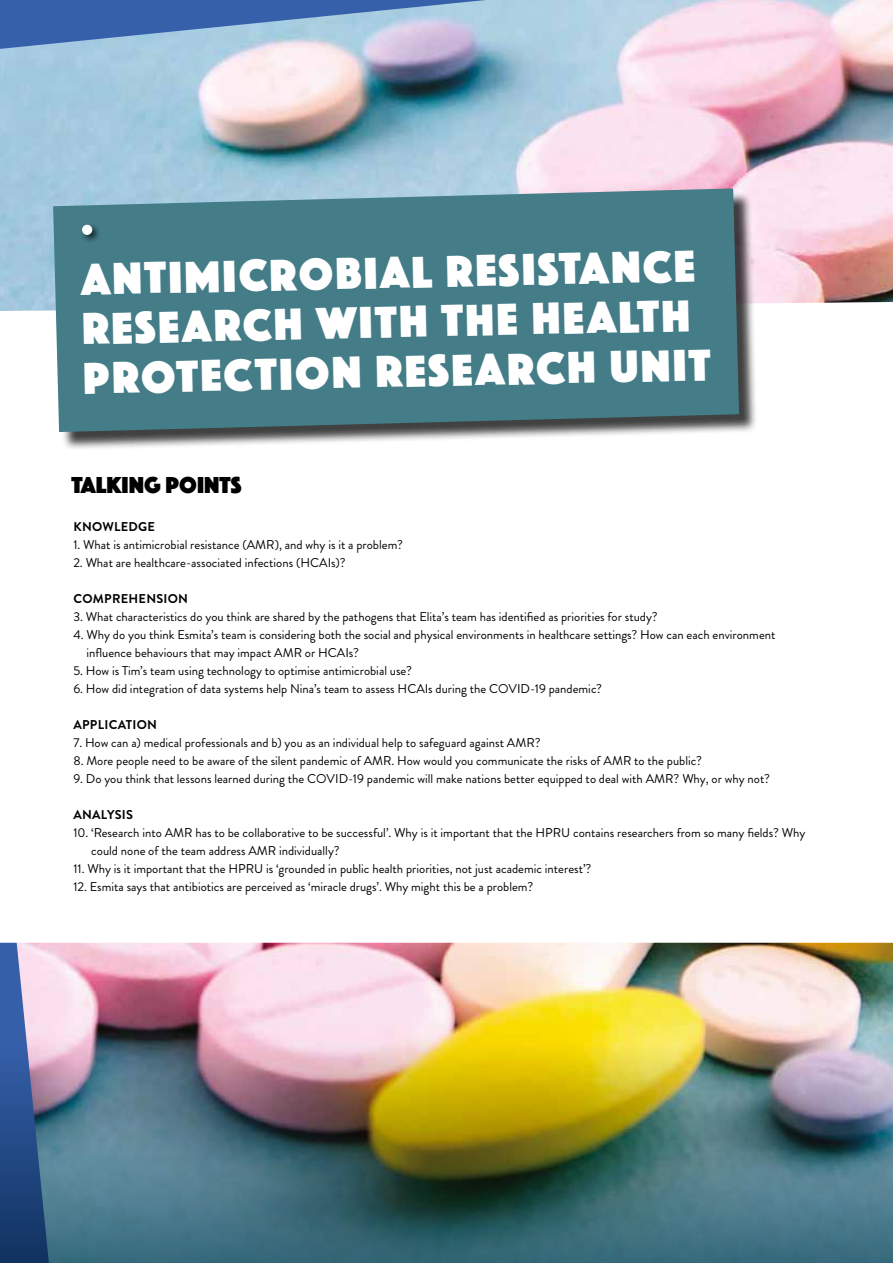
<style>
.page{position:relative;width:893px;height:1263px;background:#fff}
.page>*{position:absolute;margin:0;border:0;box-sizing:border-box;transform-origin:0 0}
.t1{font:46.5px/49.5px "Phosphate Solid";color:#fff}
.t2{font:24px "Phosphate Solid";color:#000}
.t3{font:12.75px/18px "Brandon Grotesque";color:#000}
.t4{font:700 12.75px "Brandon Grotesque";letter-spacing:.02em;color:#000}
</style>
<div class="page">
<img style="left:0;top:0;width:893px;height:302px">
<img style="left:0;top:943px;width:893px;height:320px">
<svg style="left:0;top:0;width:486px;height:49px;background:#7696c6"></svg>
<div style="left:55px;top:191px;width:702px;height:259px;background:#000;opacity:.75"></div>
<svg style="left:53px;top:188px;width:686px;height:244px;background:#497f8a"></svg>
<div style="left:79px;top:222px;width:22px;height:22px;background:#000;opacity:.75"></div>
<div style="left:82px;top:225px;width:10px;height:10px;background:#fff;border-radius:50%"></div>
<h1 class="t1" style="left:81px;top:251px;width:629px;rotate:-1deg">ANTIMICROBIAL RESISTANCE<br>RESEARCH WITH THE HEALTH<br>PROTECTION RESEARCH UNIT</h1>
<h2 class="t2" style="left:71px;top:468px;width:172px">TALKING POINTS</h2>
<p class="t4" style="left:73px;top:518px;width:83px">KNOWLEDGE</p>
<p class="t3" style="left:73px;top:536px;width:331px">1. What is antimicrobial resistance (AMR), and why is it a problem?</p>
<p class="t3" style="left:73px;top:554px;width:274px">2. What are healthcare-associated infections (HCAIs)?</p>
<p class="t4" style="left:73px;top:590px;width:116px">COMPREHENSION</p>
<p class="t3" style="left:73px;top:608px;width:586px">3. What characteristics do you think are shared by the pathogens that Elita’s team has identified as priorities for study?</p>
<p class="t3" style="left:87px;top:626px;width:690px;text-indent:-13px">4. Why do you think Esmita’s team is considering both the social and physical environments in healthcare settings? How can each environment influence behaviours that may impact AMR or HCAIs?</p>
<p class="t3" style="left:73px;top:662px;width:340px">5. How is Tim’s team using technology to optimise antimicrobial use?</p>
<p class="t3" style="left:73px;top:680px;width:530px">6. How did integration of data systems help Nina’s team to assess HCAIs during the COVID-19 pandemic?</p>
<p class="t4" style="left:73px;top:716px;width:85px">APPLICATION</p>
<p class="t3" style="left:73px;top:734px;width:469px">7. How can a) medical professionals and b) you as an individual help to safeguard against AMR?</p>
<p class="t3" style="left:73px;top:752px;width:630px">8. More people need to be aware of the silent pandemic of AMR. How would you communicate the risks of AMR to the public?</p>
<p class="t3" style="left:73px;top:770px;width:698px">9. Do you think that lessons learned during the COVID-19 pandemic will make nations better equipped to deal with AMR? Why, or why not?</p>
<p class="t4" style="left:73px;top:806px;width:61px">ANALYSIS</p>
<p class="t3" style="left:91px;top:824px;width:715px;text-indent:-18px">10. ‘Research into AMR has to be collaborative to be successful’. Why is it important that the HPRU contains researchers from so many fields? Why could none of the team address AMR individually?</p>
<p class="t3" style="left:73px;top:860px;width:520px">11. Why is it important that the HPRU is ‘grounded in public health priorities, not just academic interest’?</p>
<p class="t3" style="left:73px;top:878px;width:461px">12. Esmita says that antibiotics are perceived as ‘miracle drugs’. Why might this be a problem?</p>
</div>
